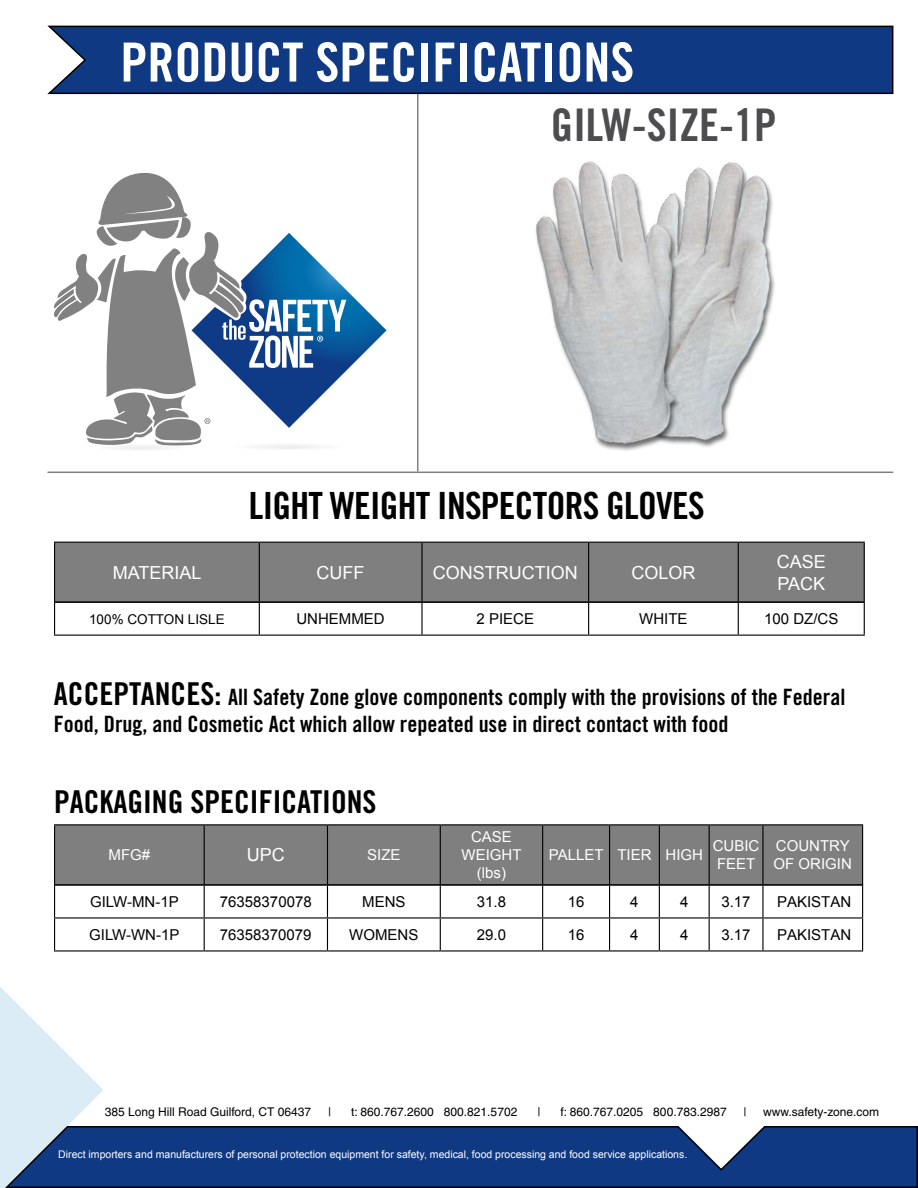
<style>
.page{position:relative;width:918px;height:1188px;background:#fff}
.page>*{position:absolute;margin:0;border:0;box-sizing:border-box;transform-origin:0 0}
.t1{font:54px "Trade Gothic Bold Cond Twenty";color:#fff}
.t2{font:45px "Trade Gothic LT Std Bd Cn 20";color:#4d4d4f}
.t3{font:37.5px "Trade Gothic Bold Cond Twenty";letter-spacing:-.02em;color:#000}
.t4{font:31.5px "Trade Gothic Bold Cond Twenty";color:#000}
.t5{font:22.5px/27px "Trade Gothic Bold Cond Twenty";color:#000}
.t6{font:18px/21.6px "Arial";color:#fff}
.t7{font:15px "Arial";color:#000}
.t8{font:15px/18px "Arial";color:#fff}
.t9{font:13.5px "Arial";color:#000}
.t10{font:12px "Helvetica";color:#000}
.t11{font:10.5px "Arial";color:#fff}
.s1{font-size:31.5px}
</style>
<div class="page">
<svg style="left:0;top:987px;width:103px;height:201px"></svg>
<hr style="left:48px;top:472px;width:845px;height:1px;background:#808080">
<svg style="left:3px;top:1125px;width:915px;height:63px;background:#214587"></svg>
<svg style="left:47px;top:25px;width:847px;height:70px;background:#1b4084"></svg>
<div style="left:55px;top:543px;width:809px;height:59px;background:#7f7f7f"></div>
<hr style="left:54px;top:542px;width:205px;height:1px;background:#000">
<hr style="left:259px;top:542px;width:163px;height:1px;background:#000">
<hr style="left:54px;top:543px;width:1px;height:59px;background:#000">
<hr style="left:259px;top:543px;width:1px;height:59px;background:#000">
<hr style="left:421px;top:543px;width:2px;height:59px;background:#000">
<hr style="left:588px;top:543px;width:1px;height:59px;background:#000">
<hr style="left:738px;top:543px;width:1px;height:59px;background:#000">
<hr style="left:864px;top:543px;width:1px;height:59px;background:#000">
<img style="left:364px;top:60px;width:530px;height:493px">
<div style="left:55px;top:825px;width:807px;height:59px;background:#7f7f7f"></div>
<div style="left:709px;top:825px;width:54px;height:60px;background:#808080"></div>
<hr style="left:54px;top:824px;width:150px;height:1px;background:#000">
<hr style="left:204px;top:824px;width:123px;height:1px;background:#000">
<hr style="left:327px;top:824px;width:113px;height:1px;background:#000">
<hr style="left:440px;top:824px;width:103px;height:1px;background:#000">
<hr style="left:543px;top:824px;width:67px;height:1px;background:#000">
<hr style="left:610px;top:824px;width:49px;height:1px;background:#000">
<hr style="left:659px;top:824px;width:50px;height:1px;background:#000">
<hr style="left:709px;top:824px;width:54px;height:1px;background:#000">
<hr style="left:763px;top:824px;width:100px;height:1px;background:#000">
<hr style="left:54px;top:825px;width:1px;height:59px;background:#000">
<hr style="left:204px;top:825px;width:1px;height:59px;background:#000">
<hr style="left:327px;top:825px;width:1px;height:59px;background:#000">
<hr style="left:440px;top:825px;width:1px;height:59px;background:#000">
<hr style="left:542px;top:825px;width:1px;height:59px;background:#000">
<hr style="left:609px;top:825px;width:1px;height:59px;background:#000">
<hr style="left:659px;top:825px;width:1px;height:59px;background:#000">
<hr style="left:709px;top:825px;width:1px;height:59px;background:#000">
<hr style="left:762px;top:825px;width:2px;height:59px;background:#000">
<hr style="left:862px;top:825px;width:1px;height:59px;background:#000">
<hr style="left:54px;top:884px;width:150px;height:2px;background:#000">
<hr style="left:204px;top:884px;width:123px;height:2px;background:#000">
<hr style="left:327px;top:884px;width:113px;height:2px;background:#000">
<hr style="left:440px;top:884px;width:103px;height:2px;background:#000">
<hr style="left:543px;top:884px;width:67px;height:2px;background:#000">
<hr style="left:610px;top:884px;width:49px;height:2px;background:#000">
<hr style="left:659px;top:884px;width:50px;height:2px;background:#000">
<hr style="left:709px;top:884px;width:54px;height:2px;background:#000">
<hr style="left:763px;top:884px;width:100px;height:2px;background:#000">
<hr style="left:54px;top:917px;width:150px;height:2px;background:#000">
<hr style="left:204px;top:917px;width:123px;height:2px;background:#000">
<hr style="left:327px;top:917px;width:113px;height:2px;background:#000">
<hr style="left:440px;top:917px;width:103px;height:2px;background:#000">
<hr style="left:543px;top:917px;width:67px;height:2px;background:#000">
<hr style="left:610px;top:917px;width:49px;height:2px;background:#000">
<hr style="left:659px;top:917px;width:50px;height:2px;background:#000">
<hr style="left:709px;top:917px;width:54px;height:2px;background:#000">
<hr style="left:763px;top:917px;width:100px;height:2px;background:#000">
<hr style="left:54px;top:950px;width:150px;height:2px;background:#000">
<hr style="left:204px;top:950px;width:123px;height:2px;background:#000">
<hr style="left:327px;top:950px;width:113px;height:2px;background:#000">
<hr style="left:440px;top:950px;width:103px;height:2px;background:#000">
<hr style="left:543px;top:950px;width:67px;height:2px;background:#000">
<hr style="left:610px;top:950px;width:49px;height:2px;background:#000">
<hr style="left:659px;top:950px;width:50px;height:2px;background:#000">
<hr style="left:709px;top:950px;width:54px;height:2px;background:#000">
<hr style="left:763px;top:950px;width:100px;height:2px;background:#000">
<hr style="left:54px;top:886px;width:1px;height:31px;background:#000">
<hr style="left:54px;top:919px;width:1px;height:31px;background:#000">
<hr style="left:204px;top:886px;width:1px;height:31px;background:#000">
<hr style="left:327px;top:886px;width:1px;height:31px;background:#000">
<hr style="left:440px;top:886px;width:1px;height:31px;background:#000">
<hr style="left:542px;top:886px;width:1px;height:31px;background:#000">
<hr style="left:609px;top:886px;width:1px;height:31px;background:#000">
<hr style="left:659px;top:886px;width:1px;height:31px;background:#000">
<hr style="left:709px;top:886px;width:1px;height:31px;background:#000">
<hr style="left:762px;top:886px;width:2px;height:31px;background:#000">
<hr style="left:862px;top:886px;width:1px;height:31px;background:#000">
<hr style="left:204px;top:919px;width:1px;height:31px;background:#000">
<hr style="left:327px;top:919px;width:1px;height:31px;background:#000">
<hr style="left:440px;top:919px;width:1px;height:31px;background:#000">
<hr style="left:542px;top:919px;width:1px;height:31px;background:#000">
<hr style="left:609px;top:919px;width:1px;height:31px;background:#000">
<hr style="left:659px;top:919px;width:1px;height:31px;background:#000">
<hr style="left:709px;top:919px;width:1px;height:31px;background:#000">
<hr style="left:762px;top:919px;width:2px;height:31px;background:#000">
<hr style="left:862px;top:919px;width:1px;height:31px;background:#000">
<hr style="left:54px;top:602px;width:205px;height:1px;background:#000">
<hr style="left:259px;top:602px;width:163px;height:1px;background:#000">
<hr style="left:422px;top:602px;width:167px;height:1px;background:#000">
<hr style="left:589px;top:602px;width:149px;height:1px;background:#000">
<hr style="left:738px;top:602px;width:127px;height:1px;background:#000">
<hr style="left:54px;top:635px;width:205px;height:1px;background:#000">
<hr style="left:259px;top:635px;width:163px;height:1px;background:#000">
<hr style="left:422px;top:635px;width:167px;height:1px;background:#000">
<hr style="left:589px;top:635px;width:149px;height:1px;background:#000">
<hr style="left:738px;top:635px;width:127px;height:1px;background:#000">
<hr style="left:54px;top:603px;width:1px;height:32px;background:#000">
<hr style="left:259px;top:603px;width:1px;height:32px;background:#000">
<hr style="left:421px;top:603px;width:2px;height:32px;background:#000">
<hr style="left:588px;top:603px;width:1px;height:32px;background:#000">
<hr style="left:738px;top:603px;width:1px;height:32px;background:#000">
<hr style="left:864px;top:603px;width:1px;height:32px;background:#000">
<svg style="left:54px;top:169px;width:333px;height:282px"></svg>
<h1 class="t1" style="left:120px;top:29px;width:515px">PRODUCT SPECIFICATIONS</h1>
<h2 class="t2" style="left:551px;top:98px;width:227px">GILW-SIZE-1P</h2>
<h3 class="t3" style="left:249px;top:483px;width:457px">LIGHT WEIGHT INSPECTORS GLOVES</h3>
<p class="t6" style="left:113px;top:562px;width:90px">MATERIAL</p>
<p class="t6" style="left:317px;top:562px;width:49px">CUFF</p>
<p class="t6" style="left:433px;top:562px;width:146px">CONSTRUCTION</p>
<p class="t6" style="left:631px;top:562px;width:66px">COLOR</p>
<p class="t6" style="left:777px;top:551px;width:51px">CASE<br>PACK</p>
<p class="t9" style="left:89px;top:610px;width:137px">100% COTTON LISLE</p>
<p class="t7" style="left:296px;top:609px;width:90px">UNHEMMED</p>
<p class="t7" style="left:477px;top:609px;width:59px">2 PIECE</p>
<p class="t7" style="left:639px;top:609px;width:50px">WHITE</p>
<p class="t7" style="left:764px;top:609px;width:76px">100 DZ/CS</p>
<p class="t5" style="left:54px;top:684px;width:793px"><span class="s1">ACCEPTANCES:</span> All Safety Zone glove components comply with the provisions of the Federal<br>Food, Drug, and Cosmetic Act which allow repeated use in direct contact with food</p>
<h3 class="t4" style="left:54px;top:782px;width:324px">PACKAGING SPECIFICATIONS</h3>
<p class="t8" style="left:109px;top:846px;width:43px">MFG#</p>
<p class="t6" style="left:247px;top:844px;width:39px">UPC</p>
<p class="t8" style="left:367px;top:846px;width:35px">SIZE</p>
<p class="t8" style="left:462px;top:828px;width:61px;text-align:center">CASE<br>WEIGHT (lbs)</p>
<p class="t8" style="left:549px;top:846px;width:156px">PALLET TIER HIGH</p>
<p class="t8" style="left:713px;top:837px;width:48px">CUBIC<br>FEET</p>
<p class="t8" style="left:774px;top:837px;width:80px">COUNTRY<br>OF ORIGIN</p>
<p class="t7" style="left:90px;top:892px;width:90px">GILW-MN-1P</p>
<p class="t7" style="left:220px;top:892px;width:93px">76358370078</p>
<p class="t7" style="left:362px;top:892px;width:45px">MENS</p>
<p class="t7" style="left:477px;top:892px;width:31px">31.8</p>
<p class="t7" style="left:568px;top:892px;width:18px">16</p>
<p class="t7" style="left:630px;top:892px;width:10px">4</p>
<p class="t7" style="left:680px;top:892px;width:10px">4</p>
<p class="t7" style="left:721px;top:892px;width:31px">3.17</p>
<p class="t7" style="left:777px;top:892px;width:76px">PAKISTAN</p>
<p class="t7" style="left:89px;top:925px;width:92px">GILW-WN-1P</p>
<p class="t7" style="left:220px;top:925px;width:93px">76358370079</p>
<p class="t7" style="left:349px;top:925px;width:71px">WOMENS</p>
<p class="t7" style="left:477px;top:925px;width:31px">29.0</p>
<p class="t7" style="left:568px;top:925px;width:18px">16</p>
<p class="t7" style="left:630px;top:925px;width:10px">4</p>
<p class="t7" style="left:680px;top:925px;width:10px">4</p>
<p class="t7" style="left:721px;top:925px;width:31px">3.17</p>
<p class="t7" style="left:777px;top:925px;width:76px">PAKISTAN</p>
<p class="t10" style="left:105px;top:1105px;width:208px">385 Long Hill Road Guilford, CT 06437</p>
<p class="t10" style="left:328px;top:1105px;width:5px">|</p>
<p class="t10" style="left:351px;top:1105px;width:168px">t: 860.767.2600 800.821.5702</p>
<p class="t10" style="left:537px;top:1105px;width:5px">|</p>
<p class="t10" style="left:561px;top:1105px;width:168px">f: 860.767.0205 800.783.2987</p>
<p class="t10" style="left:743px;top:1105px;width:5px">|</p>
<p class="t10" style="left:763px;top:1105px;width:117px">www.safety-zone.com</p>
<p class="t11" style="left:58px;top:1148px;width:630px">Direct importers and manufacturers of personal protection equipment for safety, medical, food processing and food service applications.</p>
</div>
